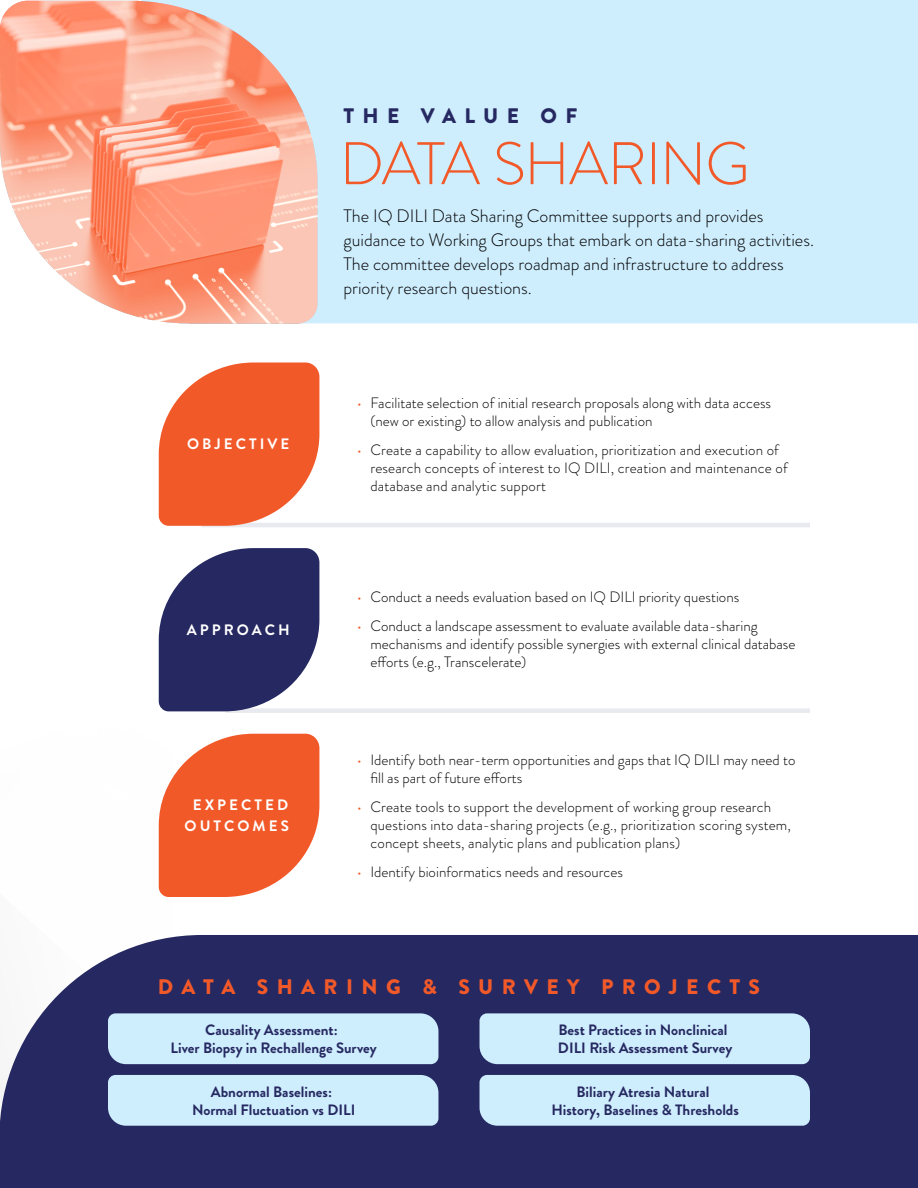
<style>
.page{position:relative;width:918px;height:1188px;background:#fff}
.page>*{position:absolute;margin:0;border:0;box-sizing:border-box;transform-origin:0 0}
.t1{font:300 60px "Brandon Grotesque";letter-spacing:-.02em;color:#f25929}
.t2{font:900 21px "Brandon Grotesque";letter-spacing:.4em;color:#f25929}
.t3{font:900 21px "Brandon Grotesque";letter-spacing:.4em;color:#262961}
.Body_Copy{font:300 18px/24px "Brandon Grotesque";color:#000}
.t4{font:700 15.15px/21.5px "Brandon Grotesque";letter-spacing:.2em;color:#fff;text-align:center}
.t5{font:300 15px/18px "Brandon Grotesque";color:#000}
.t6{font:700 15px/18px "Brandon Grotesque";color:#262961;text-align:center}
.s1{color:#f25929}
</style>
<div class="page">
<div style="left:0;top:935px;width:918px;height:253px;background:#262961"></div>
<hr style="left:201px;top:523px;width:609px;height:4px;background:#e9eaef">
<div style="left:226px;top:708px;width:584px;height:5px;background:#e9eaef"></div>
<div style="left:141px;top:0;width:777px;height:323px;background:#ceedfd"></div>
<svg style="left:159px;top:363px;width:160px;height:163px;background:#f37047"></svg>
<svg style="left:159px;top:548px;width:160px;height:163px;background:#444777"></svg>
<svg style="left:159px;top:734px;width:160px;height:163px;background:#f37047"></svg>
<div style="left:108px;top:1013px;width:330px;height:51px;background:#ceedfd"></div>
<div style="left:480px;top:1013px;width:330px;height:51px;background:#ceedfd"></div>
<div style="left:108px;top:1075px;width:330px;height:51px;background:#ceedfd"></div>
<div style="left:480px;top:1075px;width:330px;height:51px;background:#ceedfd"></div>
<svg style="left:0;top:1px;width:318px;height:322px;background:#f9b09b"></svg>
<p class="t3" style="left:343px;top:101px;width:235px">THE VALUE OF</p>
<p class="t1" style="left:340px;top:123px;width:412px">DATA SHARING</p>
<p class="t4" style="left:187px;top:434px;width:104px">OBJECTIVE</p>
<p class="t4" style="left:187px;top:619px;width:105px">APPROACH</p>
<p class="t4" style="left:185px;top:794px;width:106px">EXPECTED<br>OUTCOMES</p>
<p class="Body_Copy" style="left:343px;top:204px;width:472px">The IQ DILI Data Sharing Committee supports and provides guidance to Working Groups that embark on data-sharing activities.<br>The committee develops roadmap and infrastructure to address priority research questions.</p>
<p class="t5" style="left:370px;top:394px;width:402px;text-indent:-14px"><span class="s1">•</span> Facilitate selection of initial research proposals along with data access (new or existing) to allow analysis and publication</p>
<p class="t5" style="left:370px;top:441px;width:419px;text-indent:-14px"><span class="s1">•</span> Create a capability to allow evaluation, prioritization and execution of research concepts of interest to IQ DILI, creation and maintenance of database and analytic support</p>
<p class="t5" style="left:357px;top:588px;width:384px"><span class="s1">•</span> Conduct a needs evaluation based on IQ DILI priority questions</p>
<p class="t5" style="left:370px;top:617px;width:426px;text-indent:-14px"><span class="s1">•</span> Conduct a landscape assessment to evaluate available data-sharing mechanisms and identify possible synergies with external clinical database efforts (e.g., Transcelerate)</p>
<p class="t5" style="left:370px;top:751px;width:427px;text-indent:-14px"><span class="s1">•</span> Identify both near-term opportunities and gaps that IQ DILI may need to fill as part of future efforts</p>
<p class="t5" style="left:370px;top:798px;width:422px;text-indent:-14px"><span class="s1">•</span> Create tools to support the development of working group research questions into data-sharing projects (e.g., prioritization scoring system, concept sheets, analytic plans and publication plans)</p>
<p class="t5" style="left:357px;top:863px;width:268px"><span class="s1">•</span> Identify bioinformatics needs and resources</p>
<p class="t2" style="left:158px;top:971px;width:604px">DATA SHARING &amp; SURVEY PROJECTS</p>
<p class="t6" style="left:171px;top:1021px;width:208px">Causality Assessment:<br>Liver Biopsy in Rechallenge Survey</p>
<p class="t6" style="left:559px;top:1021px;width:170px">Best Practices in Nonclinical</p>
<p class="t6" style="left:558px;top:1039px;width:176px">DILI Risk Assessment Survey</p>
<p class="t6" style="left:211px;top:1083px;width:123px">Abnormal Baselines:</p>
<p class="t6" style="left:192px;top:1101px;width:165px">Normal Fluctuation vs DILI</p>
<p class="t6" style="left:577px;top:1083px;width:134px">Biliary Atresia Natural</p>
<p class="t6" style="left:552px;top:1101px;width:189px">History, Baselines &amp; Thresholds</p>
</div>
